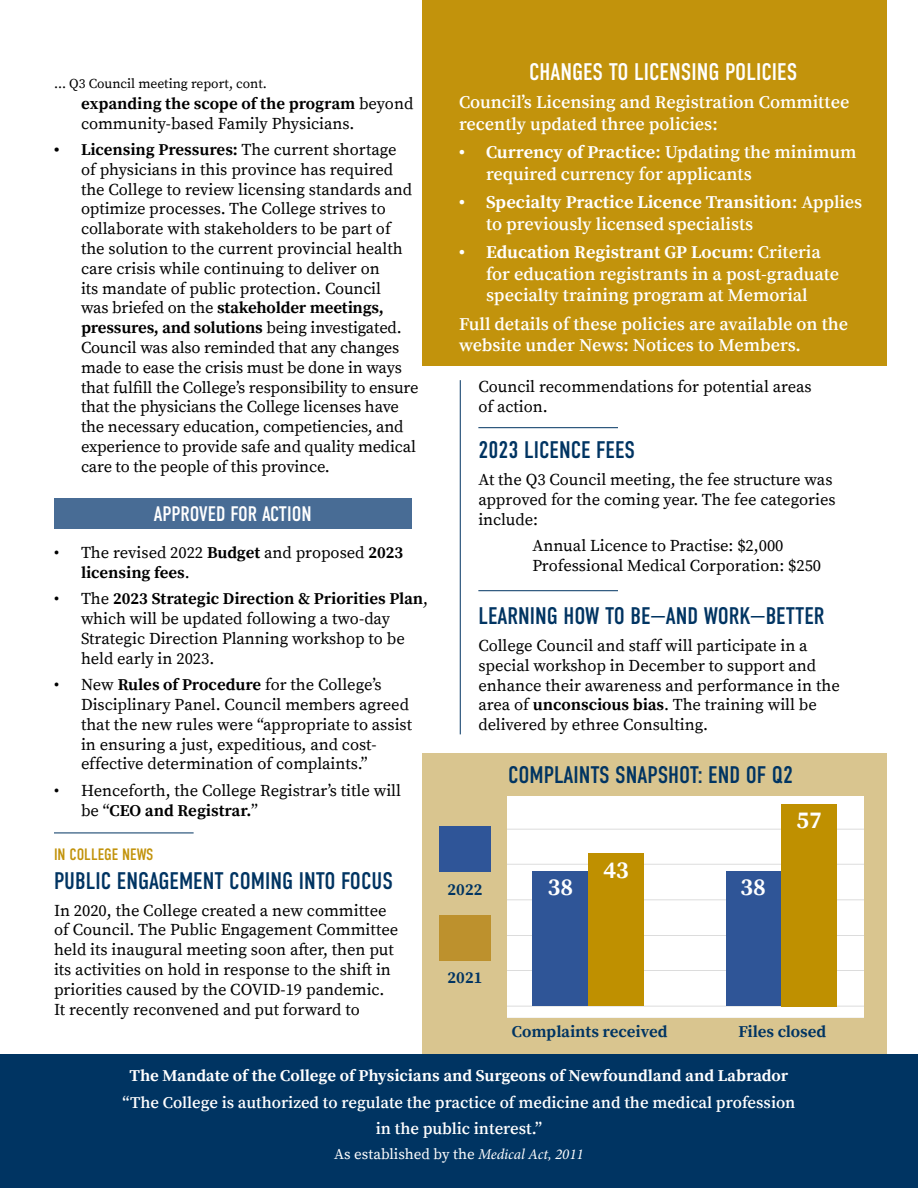
<style>
.page{position:relative;width:918px;height:1188px;background:#fff}
.page>*{position:absolute;margin:0;border:0;box-sizing:border-box;transform-origin:0 0}
.Body_text{font:24px "DIN Condensed";color:#003462}
.t1{font:24px "DIN Condensed";color:#fff}
.t2{font:700 24px "Source Serif Pro";color:#fff}
.t3{font:21px "DIN Condensed";color:#fff}
.t4{font:600 18px/21.6px "Source Serif Pro";color:#fff}
.Body_text-2{font:16.5px/19.8px "Source Serif Pro";color:#000}
.t5{font:600 16.5px "Source Serif Pro";color:#fff}
.t6{font:700 16.5px "Source Serif Pro";color:#fff}
.Body_text-3{font:700 16.5px "Source Serif Pro";color:#003462}
.t7{font:16.5px "DIN Condensed";color:#c2930c}
.t8{font:15px "Source Serif Pro";color:#fff}
.t9{font:13.5px "Source Serif Pro";color:#000}
.s1{font-weight:700}
.s2{font-family:"Minion Pro";font-style:italic}
</style>
<div class="page">
<hr style="left:460px;top:380px;width:1px;height:354px;background:#003462">
<hr style="left:478px;top:427px;width:140px;height:1px;background:#003462">
<div style="left:54px;top:498px;width:357px;height:31px;background:#486c95"></div>
<hr style="left:54px;top:833px;width:140px;height:1px;background:#003462">
<div style="left:422px;top:0;width:465px;height:365px;background:#c2930c"></div>
<div style="left:422px;top:753px;width:465px;height:309px;background:#d9c58f"></div>
<div style="left:439px;top:826px;width:52px;height:45px;background:#2f5598"></div>
<div style="left:439px;top:916px;width:52px;height:45px;background:#bd912d"></div>
<svg style="left:508px;top:796px;width:356px;height:221px;background:#c6c1a9"></svg>
<hr style="left:478px;top:590px;width:140px;height:1px;background:#003462">
<div style="left:0;top:1054px;width:918px;height:134px;background:#003462"></div>
<p class="t9" style="left:54px;top:75px;width:214px">... Q3 Council meeting report, cont.</p>
<p class="Body_text-2" style="left:81px;top:94px;width:334px"><span class="s1">expanding the scope of the program</span> beyond community-based Family Physicians.</p>
<p class="Body_text-2" style="left:81px;top:140px;width:339px;text-indent:-27px"><span class="s1">• Licensing Pressures:</span> The current shortage<br>of physicians in this province has required the College to review licensing standards and optimize processes. The College strives to collaborate with stakeholders to be part of the solution to the current provincial health care crisis while continuing to deliver on<br>its mandate of public protection. Council<br>was briefed on the <span class="s1">stakeholder meetings, pressures, and solutions</span> being investigated.<br>Council was also reminded that any changes made to ease the crisis must be done in ways that fulfill the College’s responsibility to ensure that the physicians the College licenses have the necessary education, competiencies, and experience to provide safe and quality medical care to the people of this province.</p>
<p class="t3" style="left:154px;top:503px;width:159px">APPROVED FOR ACTION</p>
<p class="Body_text-2" style="left:81px;top:543px;width:324px;text-indent:-27px">• The revised 2022 <span class="s1">Budget</span> and proposed <span class="s1">2023 licensing fees</span>.</p>
<p class="Body_text-2" style="left:81px;top:589px;width:349px;text-indent:-27px">• The <span class="s1">2023 Strategic Direction &amp; Priorities Plan</span>, which will be updated following a two-day Strategic Direction Planning workshop to be held early in 2023.</p>
<p class="Body_text-2" style="left:81px;top:675px;width:333px;text-indent:-27px">• New <span class="s1">Rules of Procedure</span> for the College’s Disciplinary Panel. Council members agreed that the new rules were “appropriate to assist in ensuring a just, expeditious, and cost&shy;effective determination of complaints.”</p>
<p class="Body_text-2" style="left:81px;top:781px;width:322px;text-indent:-27px">• Henceforth, the College Registrar’s title will be “<span class="s1">CEO and Registrar.</span>”</p>
<p class="t7" style="left:54px;top:845px;width:101px">IN COLLEGE NEWS</p>
<p class="Body_text" style="left:54px;top:867px;width:340px">PUBLIC ENGAGEMENT COMING INTO FOCUS</p>
<p class="Body_text-2" style="left:54px;top:901px;width:346px">In 2020, the College created a new committee of Council. The Public Engagement Committee held its inaugural meeting soon after, then put its activities on hold in response to the shift in priorities caused by the COVID-19 pandemic.<br>It recently reconvened and put forward to</p>
<p class="t1" style="left:529px;top:58px;width:270px">CHANGES TO LICENSING POLICIES</p>
<p class="t4" style="left:459px;top:92px;width:392px">Council’s Licensing and Registration Committee recently updated three policies:</p>
<p class="t4" style="left:486px;top:142px;width:372px;text-indent:-27px"><span class="s1">• Currency of Practice</span>: Updating the minimum required currency for applicants</p>
<p class="t4" style="left:486px;top:192px;width:378px;text-indent:-27px"><span class="s1">• Specialty Practice Licence Transition</span>: Applies to previously licensed specialists</p>
<p class="t4" style="left:486px;top:242px;width:355px;text-indent:-27px"><span class="s1">• Education Registrant GP Locum</span>: Criteria for education registrants in a post-graduate specialty training program at Memorial</p>
<p class="t4" style="left:459px;top:314px;width:391px">Full details of these policies are available on the website under News: Notices to Members.</p>
<p class="Body_text-2" style="left:478px;top:377px;width:335px">Council recommendations for potential areas of action.</p>
<p class="Body_text" style="left:478px;top:437px;width:158px">2023 LICENCE FEES</p>
<p class="Body_text-2" style="left:478px;top:470px;width:359px">At the Q3 Council meeting, the fee structure was approved for the coming year. The fee categories include:</p>
<p class="Body_text-2" style="left:532px;top:536px;width:290px">Annual Licence to Practise: $2,000<br>Professional Medical Corporation: $250</p>
<p class="Body_text" style="left:478px;top:603px;width:348px">LEARNING HOW TO BE—AND WORK—BETTER</p>
<p class="Body_text-2" style="left:478px;top:636px;width:363px">College Council and staff will participate in a special workshop in December to support and enhance their awareness and performance in the area of <span class="s1">unconscious bias</span>. The training will be delivered by ethree Consulting.</p>
<p class="Body_text" style="left:508px;top:761px;width:287px">COMPLAINTS SNAPSHOT: END OF Q2</p>
<p class="Body_text-3" style="left:448px;top:880px;width:36px">2022</p>
<p class="Body_text-3" style="left:448px;top:968px;width:36px">2021</p>
<p class="t2" style="left:548px;top:872px;width:27px">38</p>
<p class="t2" style="left:604px;top:856px;width:27px">43</p>
<p class="t2" style="left:740px;top:872px;width:27px">38</p>
<p class="t2" style="left:796px;top:806px;width:27px">57</p>
<p class="Body_text-3" style="left:512px;top:1022px;width:157px">Complaints received</p>
<p class="Body_text-3" style="left:738px;top:1022px;width:89px">Files closed</p>
<p class="t6" style="left:129px;top:1066px;width:661px">The Mandate of the College of Physicians and Surgeons of Newfoundland and Labrador</p>
<p class="t5" style="left:123px;top:1093px;width:674px">“The College is authorized to regulate the practice of medicine and the medical profession</p>
<p class="t5" style="left:376px;top:1119px;width:168px">in the public interest.”</p>
<p class="t8" style="left:334px;top:1145px;width:251px">As established by the <span class="s2">Medical Act, 2011</span></p>
</div>
